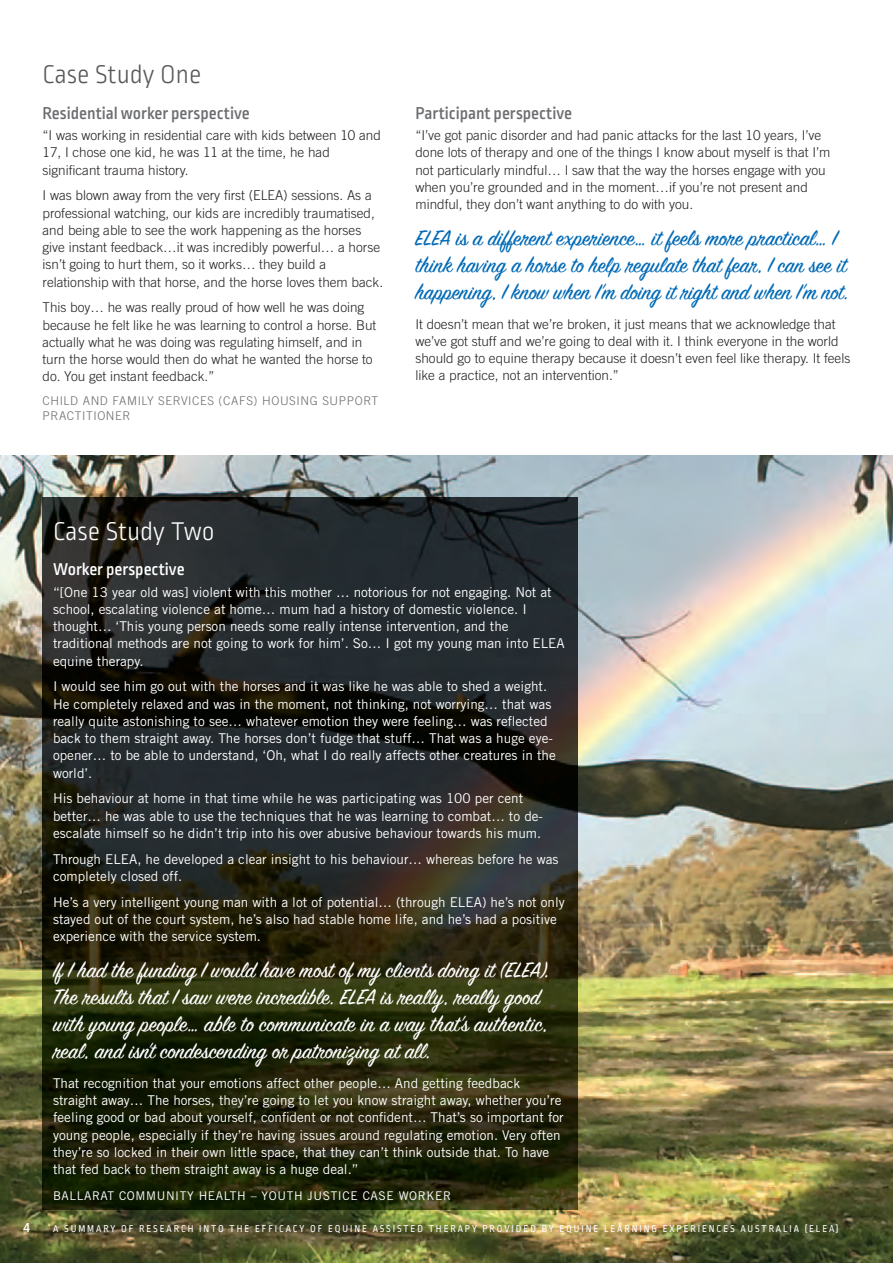
<style>
.page{position:relative;width:893px;height:1263px;background:#fff}
.page>*{position:absolute;margin:0;border:0;box-sizing:border-box;transform-origin:0 0}
.t1{font:300 27px "Ropa Sans Pro";color:#57585a}
.t2{font:300 27px "Ropa Sans Pro";color:#fff}
.t3{font:24px/27px "Sign Painter House Script";color:#fff}
.t4{font:24px/27px "Sign Painter House Script";color:#016ab6}
.t5{font:500 18px "Ropa Sans Pro";color:#6c6d70}
.t6{font:500 18px "Ropa Sans Pro";color:#fff}
.t7{font:500 15px "Ropa Sans Pro";color:#fff}
.t8{font:13.5px/17.2px "Trade Gothic";color:#fff}
.t9{font:300 13.5px/17.2px "Trade Gothic";color:#231f20}
.t10{font:300 12px/15px "Trade Gothic";letter-spacing:.05em;color:#6c6d70}
.t11{font:12px "Trade Gothic";letter-spacing:.05em;color:#fff}
.t12{font:10.5px "Ropa Sans Pro";letter-spacing:.195em;color:#fff;scale:.95 1}
</style>
<div class="page">
<img style="left:0;top:455px;width:893px;height:807px">
<img style="left:43px;top:497px;width:535px;height:713px">
<h1 class="t1" style="left:43px;top:65px;width:160px">Case Study One</h1>
<h3 class="t5" style="left:43px;top:106px;width:209px">Residential worker perspective</h3>
<p class="t9" style="left:43px;top:128px;width:340px">“I was working in residential care with kids between 10 and<br>17, I chose one kid, he was 11 at the time, he had significant trauma history.</p>
<p class="t9" style="left:43px;top:188px;width:342px">I was blown away from the very first (ELEA) sessions. As a professional watching, our kids are incredibly traumatised, and being able to see the work happening as the horses give instant feedback…it was incredibly powerful… a horse isn’t going to hurt them, so it works… they build a relationship with that horse, and the horse loves them back.</p>
<p class="t9" style="left:43px;top:300px;width:335px">This boy… he was really proud of how well he was doing because he felt like he was learning to control a horse. But actually what he was doing was regulating himself, and in turn the horse would then do what he wanted the horse to do. You get instant feedback.”</p>
<p class="t10" style="left:43px;top:394px;width:337px">CHILD AND FAMILY SERVICES (CAFS) HOUSING SUPPORT<br>PRACTITIONER</p>
<h3 class="t5" style="left:415px;top:106px;width:158px">Participant perspective</h3>
<p class="t9" style="left:415px;top:128px;width:416px">“I’ve got panic disorder and had panic attacks for the last 10 years, I’ve done lots of therapy and one of the things I know about myself is that I’m not particularly mindful… I saw that the way the horses engage with you when you’re grounded and in the moment…if you’re not present and mindful, they don’t want anything to do with you.</p>
<h2 class="t4" style="left:415px;top:228px;width:435px">ELEA is a different experience… it feels more practical… I think having a horse to help regulate that fear, I can see it happening, I know when I’m doing it right and when I’m not.</h2>
<p class="t9" style="left:415px;top:316px;width:436px">It doesn’t mean that we’re broken, it just means that we acknowledge that we’ve got stuff and we’re going to deal with it. I think everyone in the world should go to equine therapy because it doesn’t even feel like therapy. It feels like a practice, not an intervention.”</p>
<h1 class="t2" style="left:53px;top:522px;width:163px">Case Study Two</h1>
<h3 class="t6" style="left:53px;top:563px;width:133px">Worker perspective</h3>
<p class="t8" style="left:53px;top:584px;width:513px">“[One 13 year old was] violent with this mother … notorious for not engaging. Not at school, escalating violence at home… mum had a history of domestic violence. I thought… ‘This young person needs some really intense intervention, and the traditional methods are not going to work for him’. So… I got my young man into ELEA equine therapy.</p>
<p class="t8" style="left:53px;top:679px;width:504px">I would see him go out with the horses and it was like he was able to shed a weight.<br>He completely relaxed and was in the moment, not thinking, not worrying… that was really quite astonishing to see… whatever emotion they were feeling… was reflected back to them straight away. The horses don’t fudge that stuff… That was a huge eye&shy;opener… to be able to understand, ‘Oh, what I do really affects other creatures in the world’.</p>
<p class="t8" style="left:53px;top:791px;width:492px">His behaviour at home in that time while he was participating was 100 per cent better… he was able to use the techniques that he was learning to combat… to de&shy;escalate himself so he didn’t trip into his over abusive behaviour towards his mum.</p>
<p class="t8" style="left:53px;top:851px;width:507px">Through ELEA, he developed a clear insight to his behaviour… whereas before he was completely closed off.</p>
<p class="t8" style="left:53px;top:894px;width:513px">He’s a very intelligent young man with a lot of potential… (through ELEA) he’s not only stayed out of the court system, he’s also had stable home life, and he’s had a positive experience with the service system.</p>
<p class="t3" style="left:53px;top:960px;width:498px">If I had the funding I would have most of my clients doing it (ELEA).<br>The results that I saw were incredible. ELEA is really, really good with young people… able to communicate in a way that’s authentic, real, and isn’t condescending or patronizing at all.</p>
<p class="t8" style="left:53px;top:1075px;width:512px">That recognition that your emotions affect other people… And getting feedback straight away… The horses, they’re going to let you know straight away, whether you’re feeling good or bad about yourself, confident or not confident… That’s so important for young people, especially if they’re having issues around regulating emotion. Very often they’re so locked in their own little space, that they can’t think outside that. To have that fed back to them straight away is a huge deal.”</p>
<p class="t11" style="left:53px;top:1191px;width:399px">BALLARAT COMMUNITY HEALTH – YOUTH JUSTICE CASE WORKER</p>
<p class="t7" style="left:23px;top:1222px;width:8px">4</p>
<p class="t12" style="left:53px;top:1225px;width:828px">A SUMMARY OF RESEARCH INTO THE EFFICACY OF EQUINE ASSISTED THERAPY PROVIDED BY EQUINE LEARNING EXPERIENCES AUSTRALIA (ELEA)</p>
</div>
